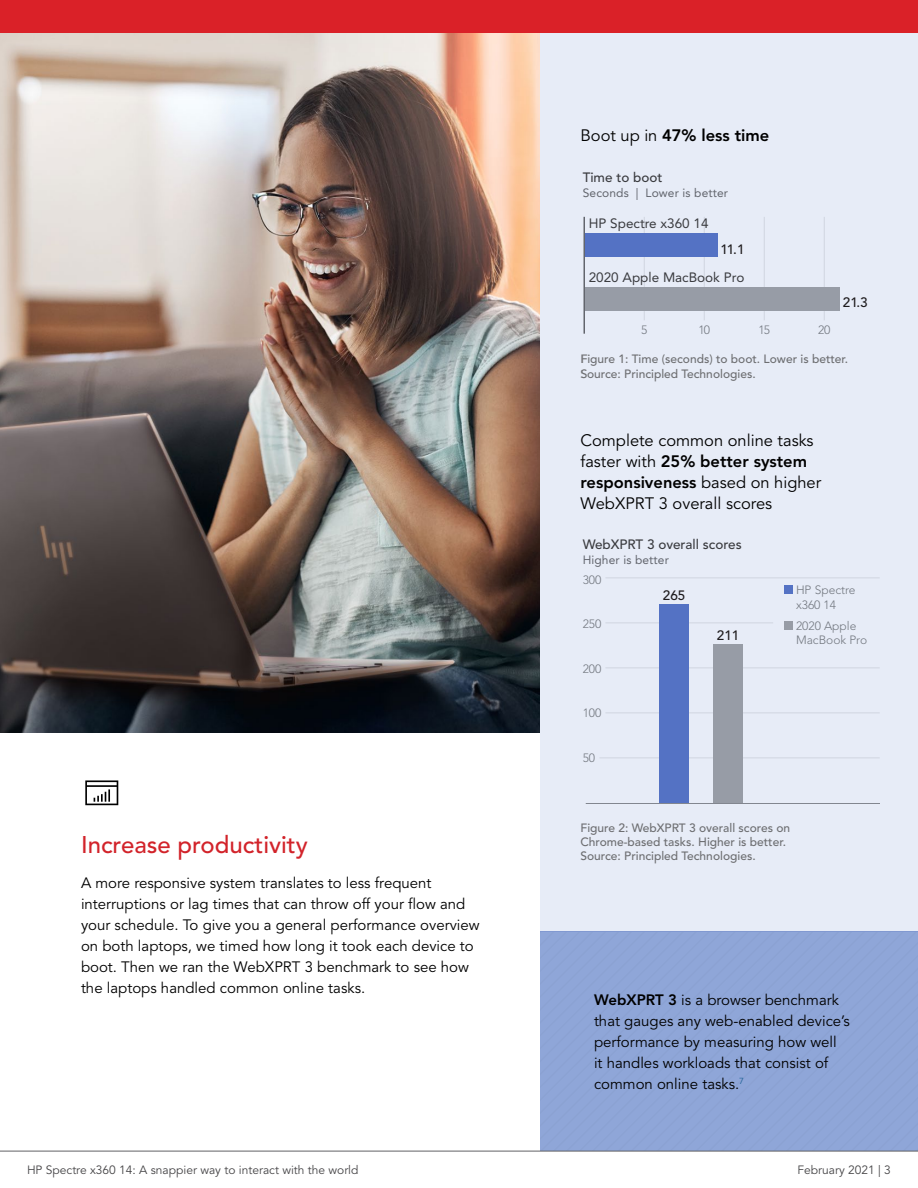
<style>
.page{position:relative;width:918px;height:1188px;background:#fff}
.page>*{position:absolute;margin:0;border:0;box-sizing:border-box;transform-origin:0 0}
.t1{font:500 24px "Avenir LT Pro";color:#d2232a}
.t2{font:16.5px/21px "Avenir LT Pro";color:#000}
.t3{font:800 16.5px "Avenir LT Pro";color:#000}
.t4{font:15px/21px "Avenir LT Pro";color:#000}
.t5{font:13.5px "Avenir LT Pro";color:#414042}
.t6{font:500 13.5px "Avenir LT Pro";color:#414042}
.t7{font:500 13.5px "Avenir LT Pro";color:#231f20}
.t8{font:500 12px/14.4px "Avenir LT Pro";color:#6d6e71}
.t9{font:12px "Avenir LT Pro";color:#464547}
.t10{font:300 12px/14.4px "Avenir LT Pro";color:#808285}
.t11{font:12px "Avenir LT Pro";letter-spacing:.01em;color:#6d6e71}
.s1{font-weight:400}
.s2{font-weight:800}
</style>
<div class="page">
<div style="left:540px;top:28px;width:378px;height:904px;background:#e7ecf7"></div>
<div style="left:540px;top:932px;width:378px;height:219px;background:#8fa6d8"></div>
<img style="left:0;top:32px;width:540px;height:701px">
<svg style="left:85px;top:780px;width:33px;height:25px"></svg>
<hr style="left:824px;top:217px;width:1px;height:103px;background:#e6e7e8">
<hr style="left:644px;top:217px;width:1px;height:103px;background:#e6e7e8">
<hr style="left:704px;top:217px;width:1px;height:103px;background:#e6e7e8">
<hr style="left:764px;top:217px;width:1px;height:103px;background:#e6e7e8">
<div style="left:584px;top:233px;width:133px;height:24px;background:#5472c4"></div>
<div style="left:584px;top:287px;width:256px;height:24px;background:#979ca6"></div>
<hr style="left:584px;top:217px;width:1px;height:117px;background:#6d6e71">
<hr style="left:605px;top:577px;width:275px;height:1px;background:#e6e7e8">
<hr style="left:605px;top:622px;width:168px;height:1px;background:#e6e7e8">
<hr style="left:605px;top:667px;width:275px;height:1px;background:#e6e7e8">
<hr style="left:605px;top:712px;width:275px;height:1px;background:#e6e7e8">
<hr style="left:599px;top:757px;width:281px;height:1px;background:#e6e7e8">
<div style="left:659px;top:604px;width:30px;height:199px;background:#5472c4"></div>
<div style="left:713px;top:645px;width:30px;height:158px;background:#979ca6"></div>
<hr style="left:586px;top:803px;width:294px;height:1px;background:#6d6e71">
<div style="left:784px;top:585px;width:9px;height:9px;background:#5472c4"></div>
<div style="left:784px;top:621px;width:9px;height:9px;background:#979ca6"></div>
<hr style="left:0;top:1151px;width:918px;height:1px;background:#616264">
<div style="left:0;top:0;width:918px;height:32px;background:#da2128"></div>
<p class="t3" style="left:580px;top:126px;width:190px"><span class="s1">Boot up in</span> 47% less time</p>
<p class="t6" style="left:583px;top:169px;width:81px">Time to boot</p>
<p class="t5" style="left:589px;top:215px;width:121px">HP Spectre x360 14</p>
<p class="t11" style="left:583px;top:185px;width:147px">Seconds | Lower is better</p>
<p class="t7" style="left:720px;top:241px;width:26px">11.1</p>
<p class="t5" style="left:589px;top:269px;width:157px">2020 Apple MacBook Pro</p>
<p class="t10" style="left:641px;top:322px;width:8px">5</p>
<p class="t10" style="left:698px;top:322px;width:13px">10</p>
<p class="t10" style="left:758px;top:322px;width:13px">15</p>
<p class="t10" style="left:818px;top:322px;width:14px">20</p>
<p class="t7" style="left:843px;top:295px;width:26px">21.3</p>
<p class="t8" style="left:580px;top:352px;width:269px">Figure 1: Time (seconds) to boot. Lower is better.<br>Source: Principled Technologies.</p>
<p class="t2" style="left:580px;top:430px;width:242px">Complete common online tasks faster with <span class="s2">25% better system responsiveness</span> based on higher<br>WebXPRT 3 overall scores</p>
<p class="t6" style="left:583px;top:536px;width:160px">WebXPRT 3 overall scores</p>
<h1 class="t1" style="left:81px;top:831px;width:228px">Increase productivity</h1>
<p class="t4" style="left:81px;top:872px;width:400px">A more responsive system translates to less frequent interruptions or lag times that can throw off your flow and your schedule. To give you a general performance overview on both laptops, we timed how long it took each device to boot. Then we ran the WebXPRT 3 benchmark to see how the laptops handled common online tasks.</p>
<p class="t11" style="left:583px;top:553px;width:88px">Higher is better</p>
<p class="t10" style="left:583px;top:573px;width:20px">300</p>
<p class="t10" style="left:583px;top:617px;width:20px">250</p>
<p class="t10" style="left:583px;top:662px;width:20px">200</p>
<p class="t10" style="left:583px;top:706px;width:20px">100</p>
<p class="t10" style="left:583px;top:751px;width:14px">50</p>
<p class="t7" style="left:663px;top:587px;width:24px">265</p>
<p class="t7" style="left:717px;top:627px;width:24px">211</p>
<p class="t10" style="left:796px;top:583px;width:61px">HP Spectre x360 14</p>
<p class="t10" style="left:796px;top:619px;width:73px">2020 Apple<br>MacBook Pro</p>
<p class="t8" style="left:580px;top:820px;width:211px">Figure 2: WebXPRT 3 overall scores on<br>Chrome-based tasks. Higher is better.<br>Source: Principled Technologies.</p>
<p class="t4" style="left:594px;top:989px;width:257px"><span class="s2">WebXPRT 3</span> is a browser benchmark that gauges any web-enabled device’s performance by measuring how well<br>it handles workloads that consist of common online tasks.<sup>7</sup></p>
<p class="t9" style="left:27px;top:1163px;width:333px">HP Spectre x360 14: A snappier way to interact with the world</p>
<p class="t9" style="left:798px;top:1163px;width:95px">February 2021 | 3</p>
</div>
